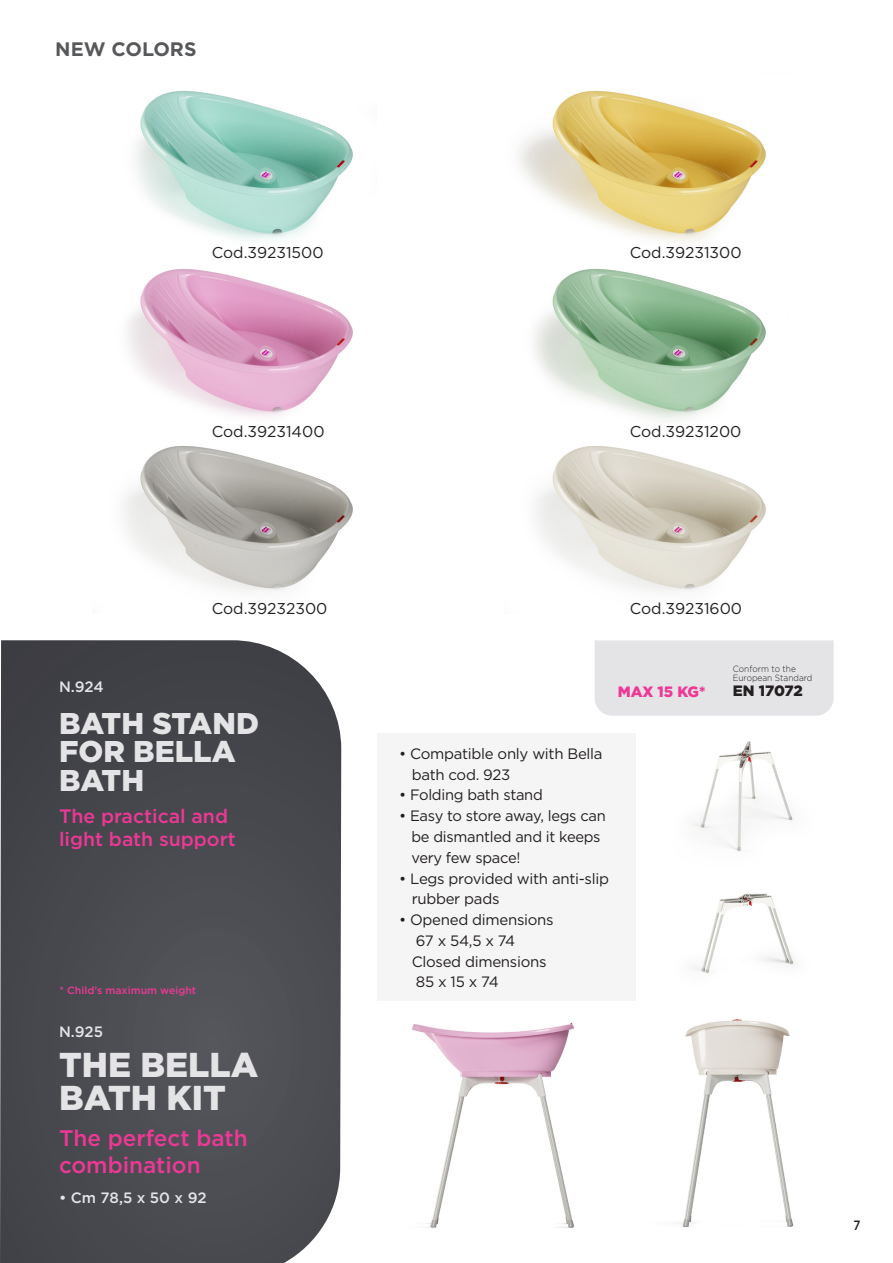
<style>
.page{position:relative;width:893px;height:1263px;background:#fff}
.page>*{position:absolute;margin:0;border:0;box-sizing:border-box;transform-origin:0 0}
.t1{font:900 34.5px "Gotham HTF";color:#e4e4e6}
.t2{font:900 30px/28.5px "Gotham HTF";color:#e4e4e6}
.t3{font:500 22.5px "Gotham HTF";color:#ed3896}
.t4{font:500 19.5px "Gotham HTF";color:#ed3896}
.t5{font:700 19.5px "Gotham HTF";color:#57585a}
.t6{font:15.6px "Gotham HTF";color:#231f20}
.t7{font:15px/20.7px "Gotham HTF";letter-spacing:-.02em;color:#231f20}
.t8{font:500 15px "Gotham HTF";letter-spacing:-.01em;color:#e4e4e6}
.t9{font:900 15px "Gotham HTF";letter-spacing:-.01em;color:#ed3896}
.t10{font:900 15px "Gotham HTF";letter-spacing:-.015em;color:#231f20}
.t11{font:500 13.5px "Gotham HTF";color:#231f20;scale:.85 1}
.tabella{font:500 10.5px "Gotham HTF";color:#ed3896}
.t12{font:300 9px "Gotham HTF";color:#231f20;scale:.93 1}
</style>
<div class="page">
<img style="left:136px;top:91px;width:217px;height:149px">
<img style="left:127px;top:269px;width:226px;height:148px">
<img style="left:124px;top:446px;width:229px;height:145px">
<img style="left:518px;top:91px;width:248px;height:151px">
<img style="left:535px;top:269px;width:231px;height:152px">
<img style="left:536px;top:446px;width:230px;height:145px">
<div style="left:377px;top:733px;width:258px;height:268px;background:#f1f1f3"></div>
<img style="left:411px;top:1022px;width:164px;height:206px">
<svg style="left:0;top:640px;width:341px;height:623px;background:#4b4d52"></svg>
<img style="left:694px;top:893px;width:101px;height:80px">
<img style="left:693px;top:741px;width:100px;height:111px">
<img style="left:680px;top:1019px;width:114px;height:208px">
<div style="left:595px;top:640px;width:238px;height:76px;background:#e4e4e6"></div>
<p class="t5" style="left:55px;top:38px;width:143px">NEW COLORS</p>
<p class="t6" style="left:212px;top:244px;width:113px">Cod.39231500</p>
<p class="t6" style="left:212px;top:423px;width:114px">Cod.39231400</p>
<p class="t8" style="left:59px;top:678px;width:46px">N.924</p>
<p class="t6" style="left:212px;top:599px;width:117px">Cod.39232300</p>
<p class="t2" style="left:59px;top:708px;width:201px">BATH STAND</p>
<p class="t2" style="left:59px;top:737px;width:178px">FOR BELLA<br>BATH</p>
<p class="t4" style="left:59px;top:805px;width:171px">The practical and</p>
<p class="t4" style="left:59px;top:828px;width:178px">light bath support</p>
<p class="tabella" style="left:60px;top:984px;width:138px">* Child’s maximum weight</p>
<p class="t8" style="left:59px;top:1023px;width:46px">N.925</p>
<p class="t1" style="left:59px;top:1045px;width:201px">THE BELLA</p>
<p class="t1" style="left:59px;top:1078px;width:168px">BATH KIT</p>
<p class="t3" style="left:59px;top:1125px;width:190px">The perfect bath</p>
<p class="t3" style="left:59px;top:1152px;width:143px">combination</p>
<p class="t8" style="left:59px;top:1189px;width:149px">• Cm 78,5 x 50 x 92</p>
<p class="t6" style="left:630px;top:244px;width:113px">Cod.39231300</p>
<p class="t6" style="left:630px;top:423px;width:113px">Cod.39231200</p>
<p class="t6" style="left:630px;top:599px;width:114px">Cod.39231600</p>
<p class="t12" style="left:733px;top:664px;width:69px">Conform to the</p>
<p class="t12" style="left:733px;top:673px;width:87px">European Standard</p>
<p class="t9" style="left:618px;top:683px;width:89px">MAX 15 KG*</p>
<p class="t10" style="left:733px;top:682px;width:72px">EN 17072</p>
<p class="t7" style="left:412px;top:743px;width:192px;text-indent:-13px">• Compatible only with Bella bath cod. 923</p>
<p class="t7" style="left:399px;top:785px;width:145px">• Folding bath stand</p>
<p class="t7" style="left:411px;top:805px;width:196px;text-indent:-12px">• Easy to store away, legs can be dismantled and it keeps very few space!</p>
<p class="t7" style="left:412px;top:868px;width:199px;text-indent:-13px">• Legs provided with anti-slip rubber pads</p>
<p class="t7" style="left:399px;top:909px;width:156px">• Opened dimensions</p>
<p class="t7" style="left:416px;top:930px;width:101px">67 x 54,5 x 74</p>
<p class="t7" style="left:412px;top:951px;width:136px">Closed dimensions</p>
<p class="t7" style="left:416px;top:971px;width:84px">85 x 15 x 74</p>
<p class="t11" style="left:854px;top:1217px;width:10px">7</p>
</div>
